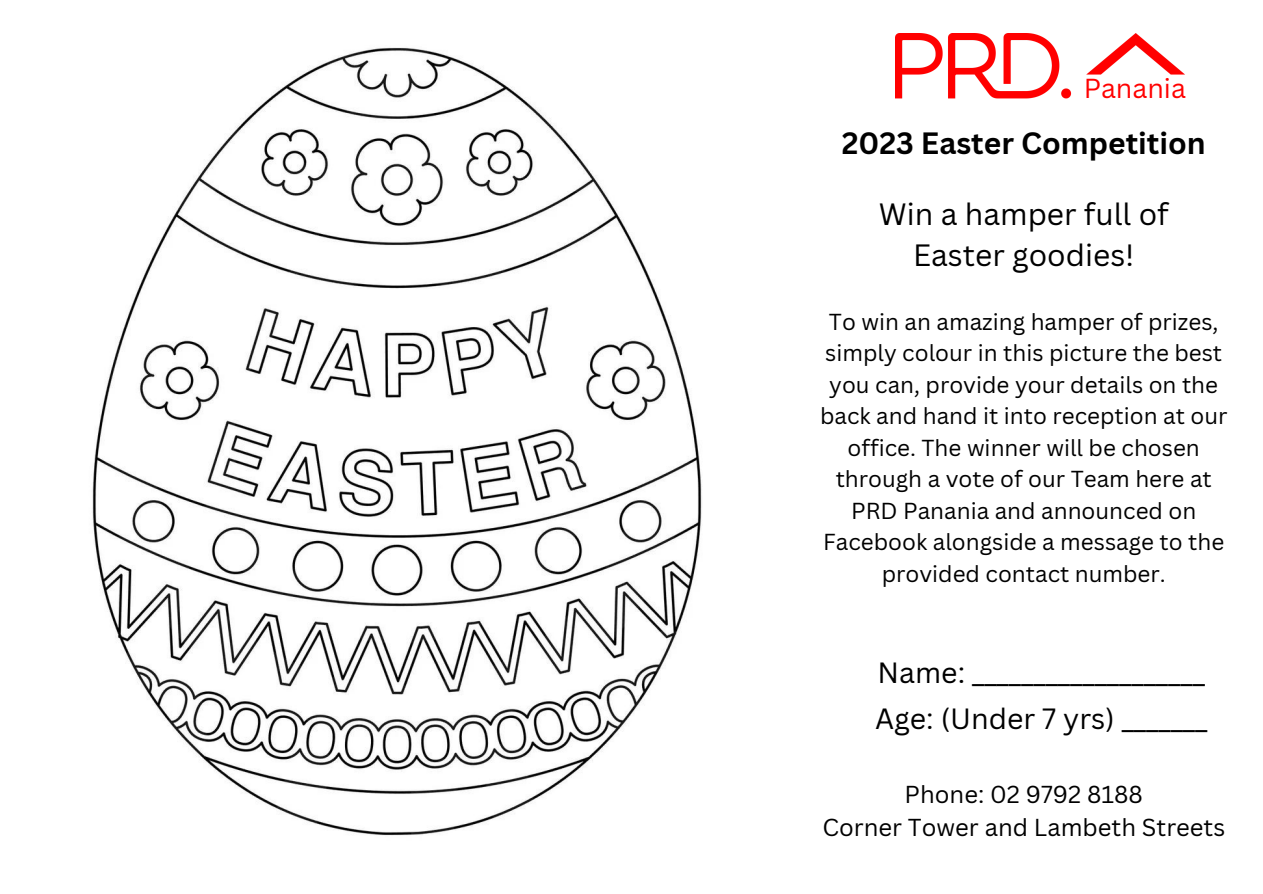
<style>
.page{position:relative;width:1263px;height:894px;background:#fff}
.page>*{position:absolute;margin:0;border:0;box-sizing:border-box;transform-origin:0 0}
.t1{font:30px/41.5px "Canva Sans";color:#000;text-align:center}
.t2{font:700 30px "Canva Sans";color:#000}
.t3{font:28.5px/46px "Canva Sans";color:#000}
.t4{font:26.7px "Canva Sans";color:#f00}
.t5{font:23.85px/32.5px "Canva Sans";color:#000;text-align:center}
.t6{font:22.5px/31.5px "Canva Sans";color:#000;text-align:center}
</style>
<div class="page">
<img style="left:92px;top:47px;width:610px;height:789px">
<img style="left:895px;top:33px;width:290px;height:66px">
<div style="left:1084px;top:83px;width:103px;height:15px;background:#fff"></div>
<p class="t4" style="left:1084px;top:70px;width:104px">Panania</p>
<h1 class="t2" style="left:842px;top:122px;width:365px">2023 Easter Competition</h1>
<h1 class="t1" style="left:879px;top:192px;width:291px">Win a hamper full of<br>Easter goodies!</h1>
<p class="t6" style="left:820px;top:305px;width:409px">To win an amazing hamper of prizes, simply colour in this picture the best you can, provide your details on the back and hand it into reception at our office. The winner will be chosen through a vote of our Team here at PRD Panania and announced on Facebook alongside a message to the provided contact number.</p>
<p class="t3" style="left:875px;top:649px;width:334px">Name: ___________________<br>Age: (Under 7 yrs) _______</p>
<p class="t5" style="left:822px;top:777px;width:404px">Phone: 02 9792 8188<br>Corner Tower and Lambeth Streets</p>
</div>
